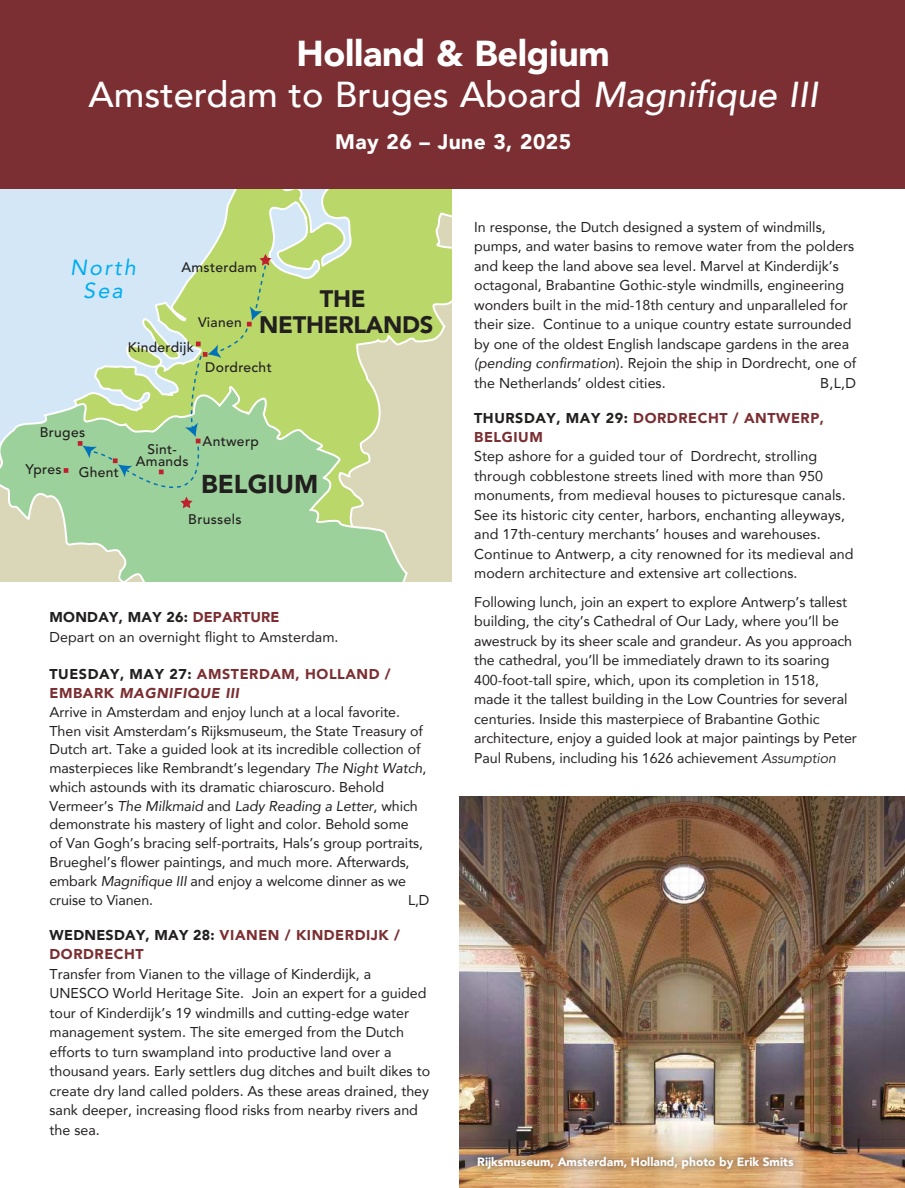
<style>
.page{position:relative;width:905px;height:1188px;background:#fff}
.page>*{position:absolute;margin:0;border:0;box-sizing:border-box;transform-origin:0 0}
.t1{font:500 36px/40.5px "Avenir";color:#fff;text-align:center}
.t2{font:900 25.65px "Avenir";color:#221f1f}
.t3{font:900 23.7px/25.7px "Avenir";letter-spacing:-.01em;color:#221f1f;text-align:center}
.t4{font:italic 21.75px/23.7px "Avenir";letter-spacing:.1em;color:#00adef;text-align:center}
.t5{font:900 21px "Avenir";letter-spacing:.02em;color:#fff}
.t6{font:14.25px/19.5px "Avenir";color:#221f1f}
.t7{font:900 14.25px/18.8px "Avenir";letter-spacing:.04em;color:#7b2f32}
.t8{font:500 13.8px/11.9px "Avenir";letter-spacing:.025em;color:#221f1f;text-align:center}
.t9{font:900 12px "Avenir";color:#fff}
.s1{font-weight:900}
.s2{font-style:italic}
.s3{font-weight:900;color:#7b2f32}
.s4{font-weight:900;font-style:italic;color:#7b2f32}
.s5{color:#221f1f}
</style>
<div class="page">
<img style="left:460px;top:796px;width:444px;height:392px">
<div style="left:0;top:188px;width:451px;height:393px;background:#d3e7f7"></div>
<svg style="left:352px;top:189px;width:99px;height:392px;background:#c9d78f"></svg>
<svg style="left:0;top:378px;width:409px;height:203px;background:#b6d5aa"></svg>
<svg style="left:64px;top:468px;width:4px;height:5px"></svg>
<svg style="left:78px;top:189px;width:274px;height:322px"></svg>
<div style="left:0;top:0;width:904px;height:189px;background:#7b2f32"></div>
<div style="left:470px;top:1150px;width:331px;height:27px;background:#221f1f;opacity:.75"></div>
<h1 class="t1" style="left:88px;top:37px;width:731px"><span class="s1">Holland &amp; Belgium<br></span>Amsterdam to Bruges Aboard <span class="s2">Magnifique III</span></h1>
<h3 class="t5" style="left:335px;top:133px;width:237px">May 26 – June 3, 2025</h3>
<h3 class="t4" style="left:70px;top:255px;width:67px">North<br>Sea</h3>
<p class="t8" style="left:181px;top:263px;width:77px">Amsterdam</p>
<p class="t8" style="left:198px;top:317px;width:45px">Vianen</p>
<h3 class="t3" style="left:259px;top:286px;width:176px">THE<br>NETHERLANDS</h3>
<p class="t8" style="left:128px;top:342px;width:68px">Kinderdijk</p>
<p class="t8" style="left:205px;top:363px;width:68px">Dordrecht</p>
<p class="t8" style="left:40px;top:428px;width:47px">Bruges</p>
<p class="t8" style="left:26px;top:465px;width:37px">Ypres</p>
<p class="t8" style="left:79px;top:467px;width:42px">Ghent</p>
<p class="t8" style="left:136px;top:445px;width:54px">Sint-<br>Amands</p>
<p class="t8" style="left:203px;top:437px;width:58px">Antwerp</p>
<h2 class="t2" style="left:201px;top:469px;width:119px">BELGIUM</h2>
<p class="t8" style="left:188px;top:515px;width:55px">Brussels</p>
<p class="t6" style="left:50px;top:607px;width:290px"><span class="s1">MONDAY, MAY 26:</span> <span class="s3">DEPARTURE<br></span>Depart on an overnight flight to Amsterdam.</p>
<p class="t6" style="left:50px;top:666px;width:378px;line-height:18.8px"><span class="s1">TUESDAY, MAY 27:</span> <span class="s3">AMSTERDAM, HOLLAND / EMBARK</span> <span class="s4">MAGNIFIQUE III<br></span>Arrive in Amsterdam and enjoy lunch at a local favorite.<br>Then visit Amsterdam’s Rijksmuseum, the State Treasury of Dutch art. Take a guided look at its incredible collection of masterpieces like Rembrandt’s legendary <span class="s2">The Night Watch</span>, which astounds with its dramatic chiaroscuro. Behold Vermeer’s <span class="s2">The Milkmaid</span> and <span class="s2">Lady Reading a Letter</span>, which demonstrate his mastery of light and color. Behold some<br>of Van Gogh’s bracing self-portraits, Hals’s group portraits, Brueghel’s flower paintings, and much more. Afterwards, embark <span class="s2">Magnifique III</span> and enjoy a welcome dinner as we cruise to Vianen.</p>
<p class="t6" style="left:408px;top:890px;width:23px">L,D</p>
<p class="t7" style="left:49px;top:927px;width:352px"><span class="s5">WEDNESDAY, MAY 28:</span> VIANEN / KINDERDIJK /<br>DORDRECHT</p>
<p class="t6" style="left:50px;top:965px;width:382px">Transfer from Vianen to the village of Kinderdijk, a UNESCO World Heritage Site. Join an expert for a guided tour of Kinderdijk’s 19 windmills and cutting-edge water management system. The site emerged from the Dutch efforts to turn swampland into productive land over a thousand years. Early settlers dug ditches and built dikes to create dry land called polders. As these areas drained, they sank deeper, increasing flood risks from nearby rivers and the sea.</p>
<p class="t6" style="left:474px;top:218px;width:384px">In response, the Dutch designed a system of windmills, pumps, and water basins to remove water from the polders and keep the land above sea level. Marvel at Kinderdijk’s octagonal, Brabantine Gothic-style windmills, engineering wonders built in the mid-18th century and unparalleled for their size. Continue to a unique country estate surrounded by one of the oldest English landscape gardens in the area <span class="s2">(pending confirmation</span>). Rejoin the ship in Dordrecht, one of the Netherlands’ oldest cities.</p>
<p class="t6" style="left:820px;top:373px;width:37px">B,L,D</p>
<p class="t7" style="left:474px;top:410px;width:351px"><span class="s5">THURSDAY, MAY 29:</span> DORDRECHT / ANTWERP,<br>BELGIUM</p>
<p class="t6" style="left:474px;top:447px;width:381px">Step ashore for a guided tour of Dordrecht, strolling through cobblestone streets lined with more than 950 monuments, from medieval houses to picturesque canals.<br>See its historic city center, harbors, enchanting alleyways, and 17th-century merchants’ houses and warehouses.<br>Continue to Antwerp, a city renowned for its medieval and modern architecture and extensive art collections.</p>
<p class="t6" style="left:474px;top:592px;width:384px">Following lunch, join an expert to explore Antwerp’s tallest building, the city’s Cathedral of Our Lady, where you’ll be awestruck by its sheer scale and grandeur. As you approach the cathedral, you’ll be immediately drawn to its soaring 400-foot-tall spire, which, upon its completion in 1518, made it the tallest building in the Low Countries for several centuries. Inside this masterpiece of Brabantine Gothic architecture, enjoy a guided look at major paintings by Peter Paul Rubens, including his 1626 achievement <span class="s2">Assumption</span></p>
<p class="t9" style="left:477px;top:1157px;width:318px">Rijksmuseum, Amsterdam, Holland, photo by Erik Smits</p>
</div>
